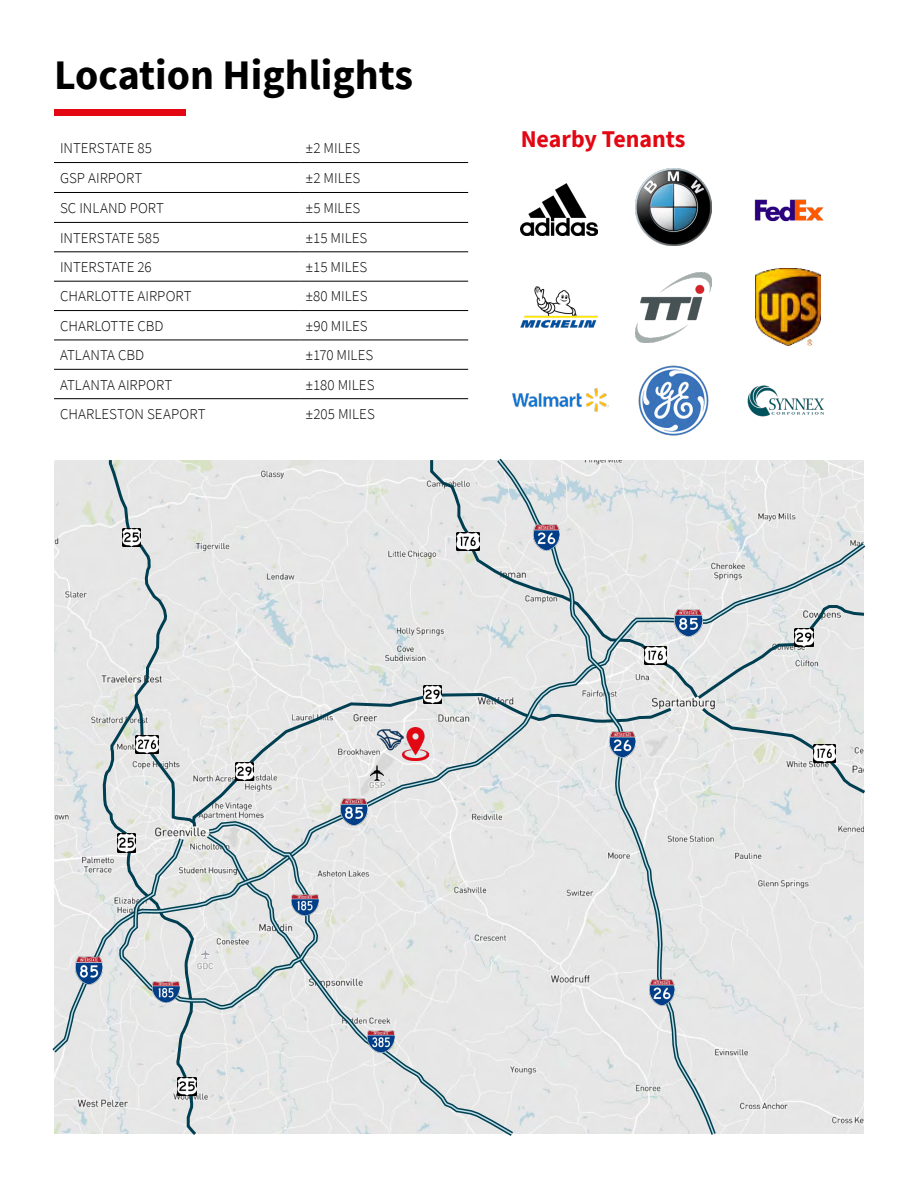
<style>
.page{position:relative;width:918px;height:1188px;background:#fff}
.page>*{position:absolute;margin:0;border:0;box-sizing:border-box;transform-origin:0 0}
.t1{font:700 42px "Source Sans Pro";color:#000}
.t2{font:700 24px "Source Sans Pro";color:#e30613}
.t3{font:300 15px "Source Sans Pro";letter-spacing:.005em;color:#000}
</style>
<div class="page">
<div style="left:55px;top:110px;width:131px;height:6px;background:#e30613"></div>
<hr style="left:54px;top:162px;width:246px;height:1px;background:#000">
<hr style="left:54px;top:192px;width:246px;height:1px;background:#000">
<hr style="left:54px;top:222px;width:246px;height:1px;background:#000">
<hr style="left:54px;top:252px;width:246px;height:1px;background:#000">
<hr style="left:54px;top:281px;width:246px;height:1px;background:#000">
<hr style="left:54px;top:310px;width:246px;height:1px;background:#000">
<hr style="left:54px;top:340px;width:246px;height:1px;background:#000">
<hr style="left:54px;top:369px;width:246px;height:1px;background:#000">
<hr style="left:54px;top:398px;width:246px;height:1px;background:#000">
<hr style="left:300px;top:162px;width:168px;height:1px;background:#000">
<hr style="left:300px;top:192px;width:168px;height:1px;background:#000">
<hr style="left:300px;top:222px;width:168px;height:1px;background:#000">
<hr style="left:300px;top:252px;width:168px;height:1px;background:#000">
<hr style="left:300px;top:281px;width:168px;height:1px;background:#000">
<hr style="left:300px;top:310px;width:168px;height:1px;background:#000">
<hr style="left:300px;top:340px;width:168px;height:1px;background:#000">
<hr style="left:300px;top:369px;width:168px;height:1px;background:#000">
<hr style="left:300px;top:398px;width:168px;height:1px;background:#000">
<img style="left:54px;top:460px;width:810px;height:674px">
<svg style="left:206px;top:1057px;width:287px;height:77px;background:#e1e3e3"></svg>
<svg style="left:101px;top:460px;width:98px;height:675px;background:#dddfdf"></svg>
<img style="left:521px;top:184px;width:76px;height:52px">
<img style="left:635px;top:169px;width:77px;height:77px">
<img style="left:754px;top:199px;width:70px;height:23px">
<img style="left:521px;top:286px;width:76px;height:42px">
<img style="left:635px;top:272px;width:77px;height:70px">
<img style="left:639px;top:366px;width:70px;height:70px">
<img style="left:756px;top:269px;width:64px;height:77px">
<img style="left:512px;top:388px;width:97px;height:24px">
<img style="left:748px;top:385px;width:76px;height:32px">
<svg style="left:429px;top:460px;width:64px;height:79px;background:#d7dbdc"></svg>
<svg style="left:52px;top:543px;width:814px;height:510px;background:#e1e2e2"></svg>
<svg style="left:117px;top:700px;width:203px;height:312px;background:#d1d7d8"></svg>
<svg style="left:493px;top:460px;width:226px;height:674px;background:#dfe1e2"></svg>
<svg style="left:497px;top:458px;width:219px;height:678px;background:#dee0e1"></svg>
<img style="left:292px;top:894px;width:26px;height:21px">
<img style="left:153px;top:982px;width:26px;height:21px">
<img style="left:534px;top:525px;width:25px;height:25px">
<img style="left:610px;top:732px;width:25px;height:25px">
<img style="left:649px;top:980px;width:26px;height:25px">
<img style="left:367px;top:1031px;width:28px;height:21px">
<img style="left:76px;top:957px;width:27px;height:27px">
<img style="left:340px;top:799px;width:27px;height:27px">
<img style="left:675px;top:609px;width:27px;height:27px">
<img style="left:402px;top:728px;width:27px;height:33px">
<img style="left:375px;top:726px;width:31px;height:27px">
<img style="left:371px;top:766px;width:12px;height:15px">
<img style="left:457px;top:532px;width:22px;height:18px">
<img style="left:644px;top:646px;width:23px;height:18px">
<img style="left:813px;top:744px;width:23px;height:18px">
<img style="left:136px;top:735px;width:22px;height:18px">
<img style="left:423px;top:685px;width:18px;height:19px">
<img style="left:122px;top:529px;width:18px;height:18px">
<img style="left:118px;top:834px;width:18px;height:18px">
<img style="left:178px;top:1077px;width:18px;height:18px">
<img style="left:235px;top:762px;width:19px;height:19px">
<img style="left:795px;top:628px;width:18px;height:18px">
<h1 class="t1" style="left:54px;top:47px;width:361px">Location Highlights</h1>
<p class="t3" style="left:60px;top:139px;width:94px">INTERSTATE 85</p>
<p class="t3" style="left:306px;top:139px;width:56px">±2 MILES</p>
<p class="t3" style="left:60px;top:169px;width:84px">GSP AIRPORT</p>
<p class="t3" style="left:306px;top:169px;width:56px">±2 MILES</p>
<p class="t3" style="left:60px;top:199px;width:106px">SC INLAND PORT</p>
<p class="t3" style="left:306px;top:199px;width:56px">±5 MILES</p>
<p class="t3" style="left:60px;top:229px;width:101px">INTERSTATE 585</p>
<p class="t3" style="left:306px;top:229px;width:63px">±15 MILES</p>
<p class="t3" style="left:60px;top:258px;width:93px">INTERSTATE 26</p>
<p class="t3" style="left:306px;top:258px;width:63px">±15 MILES</p>
<p class="t3" style="left:60px;top:287px;width:133px">CHARLOTTE AIRPORT</p>
<p class="t3" style="left:306px;top:287px;width:63px">±80 MILES</p>
<p class="t3" style="left:60px;top:317px;width:105px">CHARLOTTE CBD</p>
<p class="t3" style="left:306px;top:317px;width:63px">±90 MILES</p>
<p class="t3" style="left:60px;top:346px;width:86px">ATLANTA CBD</p>
<p class="t3" style="left:306px;top:346px;width:69px">±170 MILES</p>
<p class="t3" style="left:60px;top:375px;width:114px">ATLANTA AIRPORT</p>
<p class="t3" style="left:306px;top:375px;width:70px">±180 MILES</p>
<p class="t3" style="left:60px;top:405px;width:147px">CHARLESTON SEAPORT</p>
<p class="t3" style="left:306px;top:405px;width:70px">±205 MILES</p>
<h2 class="t2" style="left:521px;top:123px;width:166px">Nearby Tenants</h2>
</div>
